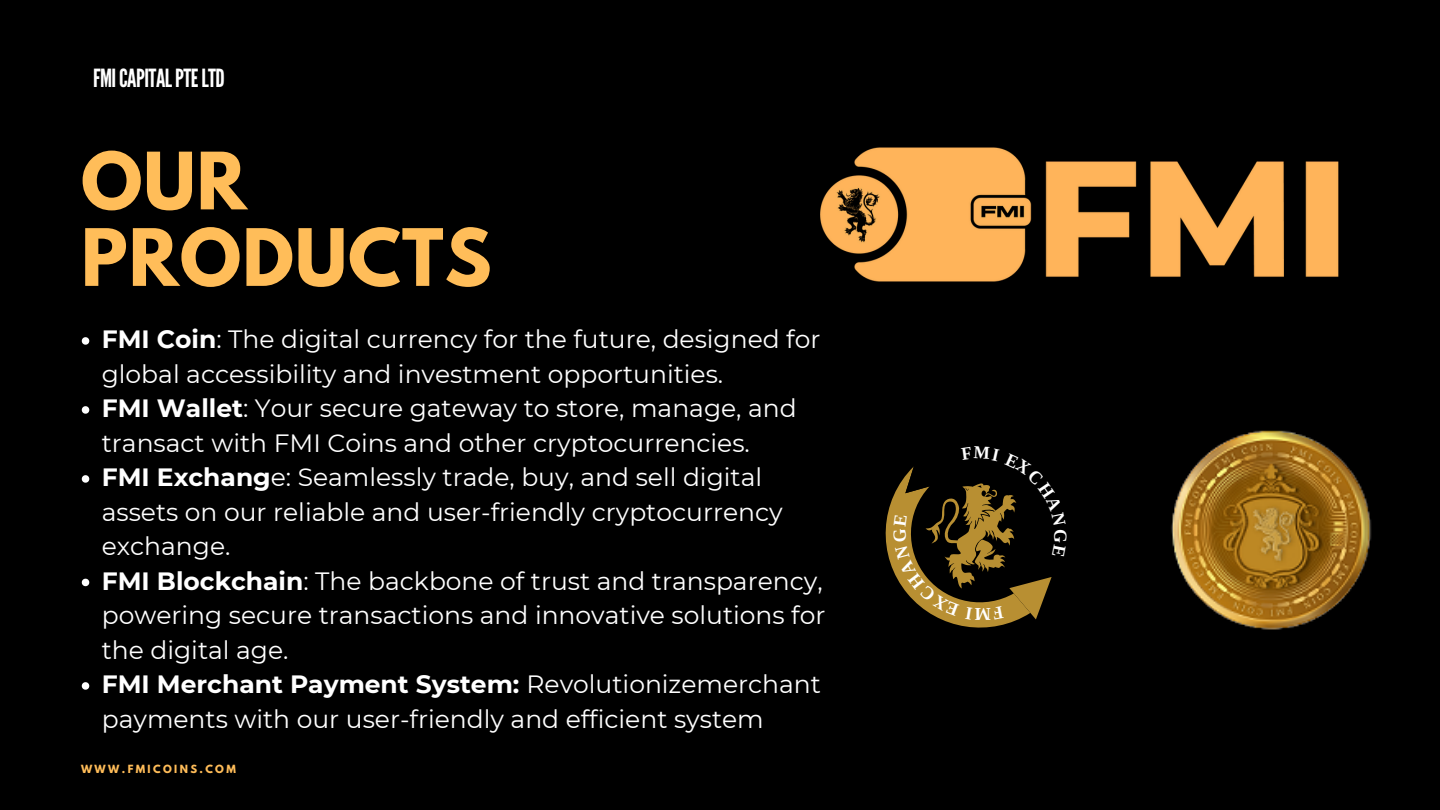
<style>
.page{position:relative;width:1440px;height:810px;background:#000}
.page>*{position:absolute;margin:0;border:0;box-sizing:border-box;transform-origin:0 0}
.t1{font:700 70px/76.5px "League Spartan";letter-spacing:.015em;color:#ffbd59}
.t2{font:25px/34.5px "Montserrat";color:#fff}
.t3{font:25px "League Gothic";letter-spacing:-.02em;color:#fff}
.t4{font:700 18.2px "Liberation Serif";color:#fff}
.t5{font:700 18.2px "Liberation Serif";color:#fff;scale:.94 1}
.t6{font:700 10px "League Spartan";letter-spacing:.24em;color:#ffbd59}
.s1{font-weight:700}
</style>
<div class="page">
<img style="left:821px;top:147px;width:518px;height:135px">
<img style="left:1171px;top:430px;width:201px;height:200px">
<svg style="left:82px;top:337px;width:7px;height:8px"></svg>
<svg style="left:82px;top:406px;width:7px;height:8px"></svg>
<svg style="left:82px;top:475px;width:7px;height:8px"></svg>
<svg style="left:82px;top:579px;width:7px;height:7px"></svg>
<svg style="left:82px;top:682px;width:7px;height:8px"></svg>
<svg style="left:885px;top:466px;width:167px;height:162px"></svg>
<p class="t3" style="left:93px;top:63px;width:133px">FMICAPITALPTELTD</p>
<p class="t1" style="left:81px;top:152px;width:412px">OUR<br>PRODUCTS</p>
<p class="t2" style="left:102px;top:322px;width:720px"><span class="s1">FMI Coin</span>: The digital currency for the future, designed for global accessibility and investment opportunities.</p>
<p class="t2" style="left:102px;top:391px;width:696px"><span class="s1">FMI Wallet</span>: Your secure gateway to store, manage, and transact with FMI Coins and other cryptocurrencies.</p>
<p class="t2" style="left:102px;top:460px;width:682px"><span class="s1">FMI Exchang</span>e: Seamlessly trade, buy, and sell digital assets on our reliable and user-friendly cryptocurrency exchange.</p>
<p class="t2" style="left:102px;top:564px;width:725px;text-align:justify"><span class="s1">FMI Blockchain</span>: The backbone of trust and transparency, powering secure transactions and innovative solutions for the digital age.</p>
<p class="t2" style="left:102px;top:667px;width:721px"><span class="s1">FMI Merchant Payment System:</span> Revolutionizemerchant payments with our user-friendly and efficient system</p>
<p class="t6" style="left:81px;top:764px;width:156px">WWW.FMICOINS.COM</p>
<p class="t5" style="left:991px;top:625px;width:19px;rotate:180deg">M</p>
<p class="t4" style="left:1071px;top:529px;width:15px;rotate:90deg">G</p>
</div>
